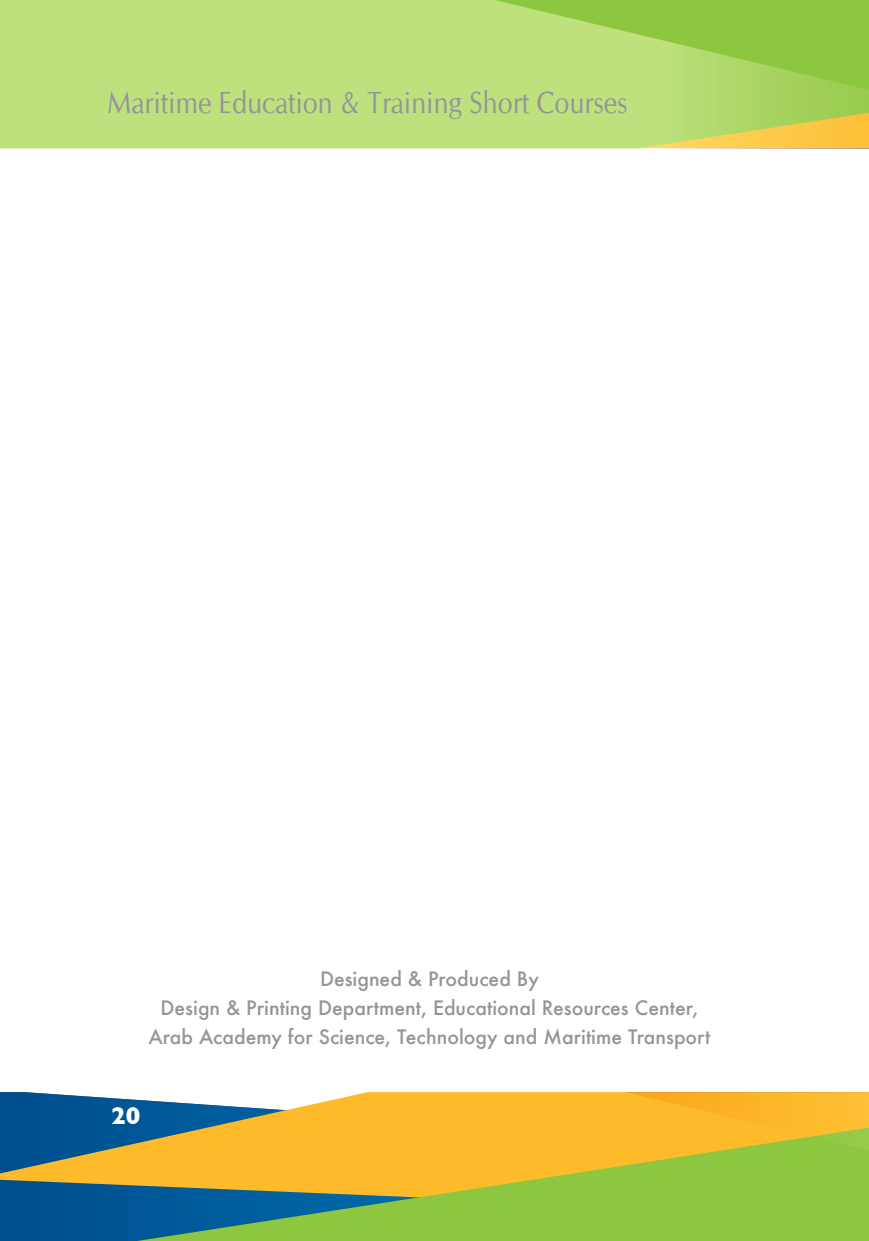
<style>
.page{position:relative;width:869px;height:1241px;background:#fff}
.page>*{position:absolute;margin:0;border:0;box-sizing:border-box;transform-origin:0 0}
.t1{font:30.62px "CG Omega";color:#939598;scale:.88 1}
.t2{font:700 24.5px "Gill Sans";color:#fff}
.t3{font:500 19.43px/29.1px "Futura";color:#939598;text-align:center}
</style>
<div class="page">
<svg style="left:0;top:1092px;width:148px;height:148px;background:#326882"></svg>
<svg style="left:148px;top:1092px;width:720px;height:148px;background:#bab742"></svg>
<svg style="left:0;top:0;width:868px;height:148px;background:#b7db71"></svg>
<h1 class="t1" style="left:107px;top:85px;width:592px">Maritime Education &amp; Training Short Courses</h1>
<p class="t3" style="left:148px;top:963px;width:563px">Designed &amp; Produced By<br>Design &amp; Printing Department, Educational Resources Center,<br>Arab Academy for Science, Technology and Maritime Transport</p>
<p class="t2" style="left:111px;top:1101px;width:31px">20</p>
</div>
